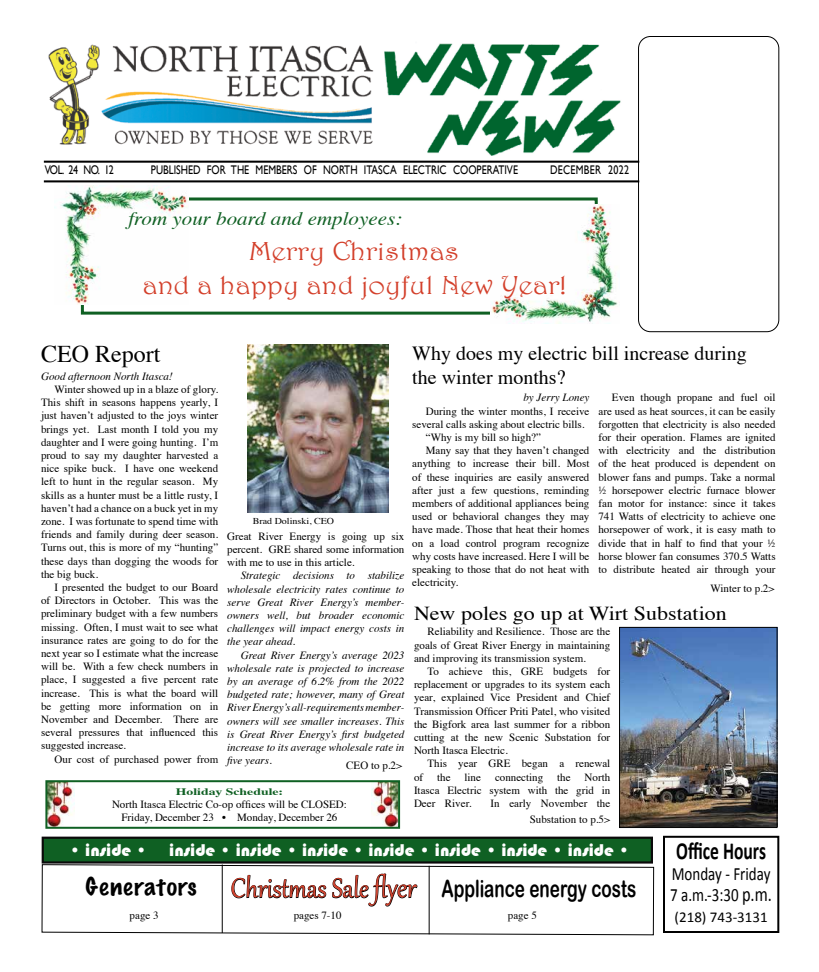
<style>
.page{position:relative;width:819px;height:972px;background:#fff}
.page>*{position:absolute;margin:0;border:0;box-sizing:border-box;transform-origin:0 0}
.t1{font:26.1px/34.8px "Harrington";color:#d33f2a;text-align:center;scale:1.11 1}
.t2{font:700 24.6px "Calibri";color:#000;scale:.71 1}
.t3{font:24px "Times";color:#000}
.t4{font:23.8px "Arial Rounded MT Bold";color:#000;scale:.72 1}
.t5{font:20px/24px "Times";color:#000}
.t6{font:19.8px "Times";color:#000;scale:1.11 1}
.t7{font:italic 18.9px "Times";color:#0f6023;scale:1.11 1}
.t8{font:18.8px/21.1px "Calibri";color:#000;scale:.8 1}
.t9{font:17.5px "Bauhaus 93";color:#fff}
.t10{font:15px "Calibri";color:#000}
.t11{font:12.5px "Gill Sans";color:#000;scale:.8 1}
.t12{font:12.5px "Gill Sans";letter-spacing:.03em;color:#000;scale:.8 1}
.t13{font:11px/13.2px "Times";color:#000;text-align:justify}
.t14{font:italic 11px/13.2px "Times";color:#000;text-align:justify}
.t15{font:700 9.9px "Times";color:#0f6023;scale:1.39 1}
.t16{font:9px "Times";color:#000;scale:1.11 1}
.s1{font-family:"Marker Felt";font-weight:100;font-size:22.5px}
.s2{font-family:"Gabriola";font-size:33.2px}
.s3{font-family:"Gabriola";font-size:35.2px}
.s4{font-size:20.5px}
</style>
<div class="page">
<div style="left:81px;top:198px;width:517px;height:117px;border:3px solid #0f6023"></div>
<img style="left:54px;top:186px;width:134px;height:119px">
<div style="left:43px;top:838px;width:609px;height:24px;background:#0f6023"></div>
<div style="left:42px;top:837px;width:611px;height:27px;border:2px solid #0b0a0b"></div>
<svg style="left:41px;top:864px;width:614px;height:72px"></svg>
<hr style="left:222px;top:865px;width:1px;height:68px;background:#000">
<img style="left:48px;top:44px;width:326px;height:101px">
<hr style="left:44px;top:180px;width:595px;height:2px;background:#000">
<hr style="left:44px;top:161px;width:595px;height:2px;background:#000">
<div style="left:663px;top:836px;width:116px;height:97px;border:2px solid #000"></div>
<hr style="left:429px;top:866px;width:1px;height:68px;background:#000">
<div style="left:638px;top:36px;width:141px;height:296px;border:1px solid #000;border-radius:12px"></div>
<img style="left:384px;top:43px;width:216px;height:53px">
<img style="left:427px;top:100px;width:194px;height:56px">
<img style="left:248px;top:345px;width:140px;height:168px">
<img style="left:371px;top:783px;width:26px;height:43px">
<img style="left:48px;top:783px;width:26px;height:43px">
<div style="left:45px;top:780px;width:355px;height:49px;border:2px solid #0f6023"></div>
<img style="left:490px;top:205px;width:128px;height:119px">
<img style="left:621px;top:629px;width:154px;height:197px">
<div style="left:619px;top:627px;width:158px;height:201px;border:1px solid #000"></div>
<p class="t11" style="left:45px;top:163px;width:88px">VOL. 24 NO. 12</p>
<p class="t11" style="left:151px;top:163px;width:460px">PUBLISHED FOR THE MEMBERS OF NORTH ITASCA ELECTRIC COOPERATIVE</p>
<p class="t12" style="left:550px;top:163px;width:100px">DECEMBER 2022</p>
<h3 class="t7" style="left:128px;top:202px;width:248px">from your board and employees:</h3>
<h1 class="t1" style="left:142px;top:233px;width:383px">Merry Christmas<br>and a happy and joyful New Year!</h1>
<h3 class="t3" style="left:41px;top:331px;width:121px">CEO Report</h3>
<h3 class="t5" style="left:412px;top:339px;width:336px">Why does my electric bill increase during the winter months?</h3>
<p class="t14" style="left:41px;top:369px;width:133px">Good afternoon North Itasca!</p>
<p class="t13" style="left:41px;top:382px;width:179px;text-indent:13px">Winter showed up in a blaze of glory.<br>This shift in seasons happens yearly, I just haven’t adjusted to the joys winter brings yet. Last month I told you my daughter and I were going hunting. I’m proud to say my daughter harvested a nice spike buck. I have one weekend left to hunt in the regular season. My skills as a hunter must be a little rusty, I haven’t had a chance on a buck yet in my zone. I was fortunate to spend time with friends and family during deer season.<br>Turns out, this is more of my “hunting” these days than dogging the woods for the big buck.</p>
<p class="t13" style="left:41px;top:580px;width:179px;text-indent:13px">I presented the budget to our Board of Directors in October. This was the preliminary budget with a few numbers missing. Often, I must wait to see what insurance rates are going to do for the next year so I estimate what the increase will be. With a few check numbers in place, I suggested a five percent rate increase. This is what the board will be getting more information on in November and December. There are several pressures that influenced this suggested increase.</p>
<p class="t13" style="left:55px;top:751px;width:165px">Our cost of purchased power from</p>
<p class="t13" style="left:598px;top:390px;width:179px;text-indent:13px">Even though propane and fuel oil are used as heat sources, it can be easily forgotten that electricity is also needed for their operation. Flames are ignited with electricity and the distribution of the heat produced is dependent on blower fans and pumps. Take a normal ½ horsepower electric furnace blower fan motor for instance: since it takes 741 Watts of electricity to achieve one horsepower of work, it is easy math to divide that in half to find that your ½ horse blower fan consumes 370.5 Watts to distribute heated air through your</p>
<p class="t14" style="left:523px;top:390px;width:67px">by Jerry Loney</p>
<p class="t13" style="left:426px;top:403px;width:165px">During the winter months, I receive</p>
<p class="t13" style="left:412px;top:417px;width:174px">several calls asking about electric bills.</p>
<p class="t13" style="left:426px;top:430px;width:117px">“Why is my bill so high?”</p>
<p class="t13" style="left:426px;top:443px;width:165px">Many say that they haven’t changed</p>
<p class="t13" style="left:412px;top:456px;width:179px">anything to increase their bill. Most</p>
<p class="t13" style="left:412px;top:469px;width:179px">of these inquiries are easily answered</p>
<p class="t13" style="left:412px;top:483px;width:179px">after just a few questions, reminding</p>
<p class="t13" style="left:412px;top:496px;width:179px">members of additional appliances being</p>
<p class="t13" style="left:412px;top:509px;width:179px">used or behavioral changes they may</p>
<p class="t13" style="left:412px;top:522px;width:179px">have made. Those that heat their homes</p>
<p class="t13" style="left:412px;top:535px;width:179px">on a load control program recognize</p>
<p class="t13" style="left:412px;top:549px;width:179px">why costs have increased. Here I will be</p>
<p class="t13" style="left:412px;top:562px;width:179px">speaking to those that do not heat with</p>
<p class="t13" style="left:412px;top:575px;width:48px">electricity.</p>
<p class="t16" style="left:253px;top:512px;width:75px">Brad Dolinski, CEO</p>
<p class="t13" style="left:227px;top:528px;width:179px">Great River Energy is going up six percent. GRE shared some information with me to use in this article.</p>
<p class="t14" style="left:227px;top:568px;width:179px;text-indent:13px">Strategic decisions to stabilize wholesale electricity rates continue to serve Great River Energy’s member&shy;owners well, but broader economic challenges will impact energy costs in the year ahead.</p>
<p class="t14" style="left:227px;top:648px;width:179px;text-indent:13px">Great River Energy’s average 2023 wholesale rate is projected to increase by an average of 6.2% from the 2022 budgeted rate; however, many of Great River Energy’s all-requirements member&shy;owners will see smaller increases. This is Great River Energy’s first budgeted increase to its average wholesale rate in five years.</p>
<p class="t13" style="left:711px;top:581px;width:66px">Winter to p.2&gt;</p>
<h3 class="t6" style="left:414px;top:595px;width:283px">New poles go up at Wirt Substation</h3>
<p class="t13" style="left:414px;top:624px;width:198px;text-indent:13px">Reliability and Resilience. Those are the goals of Great River Energy in maintaining and improving its transmission system.</p>
<p class="t13" style="left:414px;top:664px;width:198px;text-indent:13px">To achieve this, GRE budgets for replacement or upgrades to its system each year, explained Vice President and Chief Transmission Officer Priti Patel, who visited the Bigfork area last summer for a ribbon cutting at the new Scenic Substation for North Itasca Electric.</p>
<p class="t13" style="left:428px;top:756px;width:184px">This year GRE began a renewal</p>
<p class="t13" style="left:414px;top:769px;width:11px">of</p>
<p class="t13" style="left:437px;top:769px;width:15px">the</p>
<p class="t13" style="left:465px;top:769px;width:18px">line</p>
<p class="t13" style="left:495px;top:769px;width:50px">connecting</p>
<p class="t13" style="left:557px;top:769px;width:15px">the</p>
<p class="t13" style="left:346px;top:758px;width:58px">CEO to p.2&gt;</p>
<p class="t13" style="left:414px;top:769px;width:198px;text-indent:171px">North Itasca Electric system with the grid in Deer River.</p>
<p class="t15" style="left:176px;top:782px;width:79px">Holiday Schedule:</p>
<p class="t13" style="left:112px;top:797px;width:236px;text-align:center">North Itasca Electric Co-op offices will be CLOSED:<br>Friday, December 23 • Monday, December 26</p>
<p class="t13" style="left:491px;top:794px;width:121px;line-height:16.2px;text-align:right">In early November the<br>Substation to p.5&gt;</p>
<h3 class="t9" style="left:69px;top:840px;width:562px">• inside • inside • inside • inside • inside • inside • inside • inside •</h3>
<h3 class="t4" style="left:86px;top:874px;width:766px"><span class="s1">Generators</span> <span class="s2">Christmas Sale</span> <span class="s3">flyer</span> Appliance energy costs</h3>
<h2 class="t2" style="left:676px;top:835px;width:128px">Office Hours</h2>
<h3 class="t8" style="left:670px;top:863px;width:129px">Monday - Friday<br>7 a.m.-3:30 <span class="s4">p.m.</span></h3>
<p class="t13" style="left:130px;top:908px;width:30px">page 3</p>
<p class="t13" style="left:294px;top:908px;width:49px">pages 7-10</p>
<p class="t13" style="left:508px;top:908px;width:30px">page 5</p>
<h3 class="t10" style="left:675px;top:908px;width:95px">(218) 743-3131</h3>
</div>
